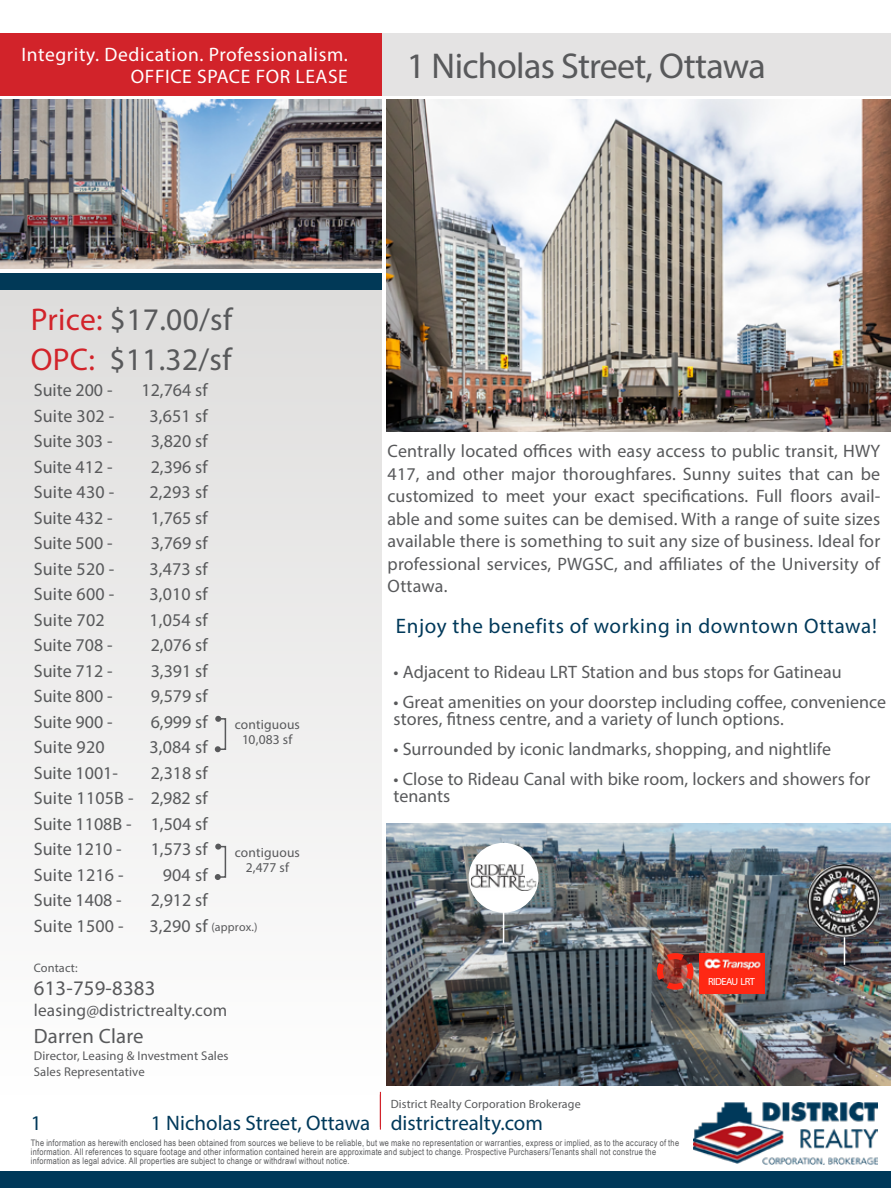
<style>
.page{position:relative;width:891px;height:1188px;background:#fff}
.page>*{position:absolute;margin:0;border:0;box-sizing:border-box;transform-origin:0 0}
.t1{font:36px "Myriad Pro";letter-spacing:-.02em;color:#58595b}
.t2{font:31.5px/40.5px "Myriad Pro";letter-spacing:.01em;color:#58595b}
.t3{font:21px "Myriad Pro";letter-spacing:.025em;color:#00395a}
.t4{font:21px "Myriad Pro";color:#00395a}
.t5{font:20.7px "Myriad Pro";letter-spacing:.01em;color:#58595b}
.t6{font:19.5px/22.5px "Myriad Pro";letter-spacing:.03em;color:#fff;text-align:right}
.t7{font:18px/22.5px "Myriad Pro";color:#58595b;text-align:justify}
.t8{font:17.25px "Myriad Pro";letter-spacing:.01em;color:#58595b}
.t9{font:13.5px/15px "Myriad Pro";letter-spacing:.01em;color:#58595b;text-align:center}
.t10{font:12.75px/16.2px "Myriad Pro";letter-spacing:.01em;color:#58595b}
.t11{font:12.3px "Myriad Pro";letter-spacing:.01em;color:#58595b}
.t12{font:12px "Myriad Pro";letter-spacing:.01em;color:#58595b}
.t13{font:10.35px "Myriad Pro";letter-spacing:-.055em;color:#fff}
.t14{font:9px/9px "Arial Narrow";letter-spacing:.03em;color:#58595b}
.s1{color:#d2232a}
</style>
<div class="page">
<div style="left:235px;top:33px;width:656px;height:63px;background:#e4e3e3"></div>
<div style="left:0;top:33px;width:382px;height:63px;background:#d2232a"></div>
<div style="left:0;top:280px;width:382px;height:815px;background:linear-gradient(to bottom,#dddcdb,#fefefe)"></div>
<img style="left:386px;top:99px;width:505px;height:333px">
<img style="left:0;top:99px;width:382px;height:170px">
<div style="left:0;top:274px;width:382px;height:16px;background:#013957"></div>
<img style="left:386px;top:823px;width:505px;height:263px">
<img style="left:654px;top:950px;width:43px;height:43px">
<img style="left:699px;top:953px;width:65px;height:40px">
<hr style="left:844px;top:907px;width:1px;height:58px;background:#fff">
<div style="left:217px;top:718px;width:9px;height:32px;border:2px solid #58595b"></div>
<svg style="left:215px;top:716px;width:6px;height:6px"></svg>
<svg style="left:215px;top:746px;width:6px;height:6px"></svg>
<div style="left:217px;top:846px;width:9px;height:32px;border:2px solid #58595b"></div>
<svg style="left:215px;top:844px;width:6px;height:6px"></svg>
<svg style="left:215px;top:874px;width:6px;height:6px"></svg>
<img style="left:807px;top:864px;width:73px;height:73px;border-radius:37px">
<div style="left:469px;top:843px;width:70px;height:70px;background:#fff;border-radius:50%"></div>
<img style="left:471px;top:865px;width:65px;height:26px">
<img style="left:694px;top:1102px;width:183px;height:62px">
<hr style="left:380px;top:1095px;width:1px;height:35px;background:#d2232a">
<div style="left:0;top:1171px;width:891px;height:17px;background:#00395a"></div>
<hr style="left:380px;top:1092px;width:1px;height:35px;background:#d2232a">
<hr style="left:503px;top:890px;width:1px;height:53px;background:#fff">
<p class="t6" style="left:21px;top:42px;width:328px">Integrity. Dedication. Professionalism.<br>OFFICE SPACE FOR LEASE</p>
<h1 class="t1" style="left:407px;top:44px;width:360px">1 Nicholas Street, Ottawa</h1>
<h2 class="t2" style="left:31px;top:298px;width:203px"><span class="s1">Price:</span> $17.00/sf<br><span class="s1">OPC:</span> $11.32/sf</h2>
<p class="t7" style="left:34px;top:378px;width:80px">Suite 200 -</p>
<p class="t7" style="left:141px;top:378px;width:68px">12,764 sf</p>
<p class="t7" style="left:34px;top:404px;width:82px">Suite 302 -</p>
<p class="t7" style="left:149px;top:404px;width:60px">3,651 sf</p>
<p class="t7" style="left:34px;top:429px;width:80px">Suite 303 -</p>
<p class="t7" style="left:151px;top:429px;width:58px">3,820 sf</p>
<p class="t7" style="left:34px;top:455px;width:80px">Suite 412 -</p>
<p class="t7" style="left:151px;top:455px;width:58px">2,396 sf</p>
<p class="t7" style="left:34px;top:480px;width:82px">Suite 430 -</p>
<p class="t7" style="left:149px;top:480px;width:60px">2,293 sf</p>
<p class="t7" style="left:34px;top:506px;width:80px">Suite 432 -</p>
<p class="t7" style="left:151px;top:506px;width:58px">1,765 sf</p>
<p class="t7" style="left:34px;top:531px;width:80px">Suite 500 -</p>
<p class="t7" style="left:151px;top:531px;width:58px">3,769 sf</p>
<p class="t7" style="left:34px;top:557px;width:82px">Suite 520 -</p>
<p class="t7" style="left:149px;top:557px;width:60px">3,473 sf</p>
<p class="t7" style="left:34px;top:582px;width:82px">Suite 600 -</p>
<p class="t7" style="left:149px;top:582px;width:60px">3,010 sf</p>
<p class="t7" style="left:34px;top:608px;width:72px">Suite 702</p>
<p class="t7" style="left:149px;top:608px;width:60px">1,054 sf</p>
<p class="t7" style="left:34px;top:633px;width:80px">Suite 708 -</p>
<p class="t7" style="left:151px;top:633px;width:58px">2,076 sf</p>
<p class="t7" style="left:34px;top:659px;width:80px">Suite 712 -</p>
<p class="t7" style="left:151px;top:659px;width:58px">3,391 sf</p>
<p class="t7" style="left:34px;top:684px;width:80px">Suite 800 -</p>
<p class="t7" style="left:151px;top:684px;width:58px">9,579 sf</p>
<p class="t7" style="left:34px;top:710px;width:80px">Suite 900 -</p>
<p class="t7" style="left:151px;top:710px;width:58px">6,999 sf</p>
<p class="t7" style="left:34px;top:736px;width:72px">Suite 920</p>
<p class="t7" style="left:149px;top:736px;width:60px">3,084 sf</p>
<p class="t7" style="left:34px;top:761px;width:86px">Suite 1001-</p>
<p class="t9" style="left:235px;top:717px;width:67px">contiguous<br>10,083 sf</p>
<p class="t7" style="left:34px;top:760px;width:175px;line-height:25.5px;text-indent:117px">2,318 sf Suite 1105B - 2,982 sf Suite 1108B - 1,504 sf Suite 1210 -</p>
<p class="t7" style="left:151px;top:838px;width:58px">1,573 sf</p>
<p class="t9" style="left:235px;top:845px;width:67px">contiguous<br>2,477 sf</p>
<p class="t7" style="left:34px;top:863px;width:91px">Suite 1216 -</p>
<p class="t7" style="left:163px;top:863px;width:46px">904 sf</p>
<p class="t7" style="left:34px;top:889px;width:89px">Suite 1408 -</p>
<p class="t7" style="left:151px;top:889px;width:58px">2,912 sf</p>
<p class="t7" style="left:34px;top:914px;width:91px">Suite 1500 -</p>
<p class="t7" style="left:149px;top:914px;width:60px">3,290 sf</p>
<p class="t12" style="left:212px;top:920px;width:48px">(approx.)</p>
<p class="t11" style="left:34px;top:960px;width:45px">Contact:</p>
<p class="t5" style="left:34px;top:975px;width:123px">613-759-8383</p>
<p class="t8" style="left:34px;top:999px;width:195px">leasing@districtrealty.com</p>
<p class="t5" style="left:34px;top:1024px;width:111px">Darren Clare</p>
<p class="t10" style="left:34px;top:1047px;width:196px">Director, Leasing &amp; Investment Sales<br>Sales Representative</p>
<p class="t3" style="left:31px;top:1110px;width:12px">1</p>
<p class="t4" style="left:151px;top:1110px;width:221px">1 Nicholas Street, Ottawa</p>
<p class="t7" style="left:388px;top:440px;width:494px">Centrally located offices with easy access to public transit, HWY 417, and other major thoroughfares. Sunny suites that can be customized to meet your exact specifications. Full floors avail&shy;able and some suites can be demised. With a range of suite sizes available there is something to suit any size of business. Ideal for professional services, PWGSC, and affiliates of the University of Ottawa.</p>
<p class="t3" style="left:396px;top:613px;width:482px">Enjoy the benefits of working in downtown Ottawa!</p>
<p class="t7" style="left:394px;top:661px;width:450px">• Adjacent to Rideau LRT Station and bus stops for Gatineau</p>
<p class="t7" style="left:394px;top:694px;width:494px;line-height:16.5px">• Great amenities on your doorstep including coffee, convenience stores, fitness centre, and a variety of lunch options.</p>
<p class="t7" style="left:394px;top:737px;width:439px">• Surrounded by iconic landmarks, shopping, and nightlife</p>
<p class="t7" style="left:394px;top:770px;width:478px;line-height:16.5px">• Close to Rideau Canal with bike room, lockers and showers for tenants</p>
<p class="t12" style="left:391px;top:1096px;width:191px">District Realty Corporation Brokerage</p>
<p class="t4" style="left:391px;top:1110px;width:154px">districtrealty.com</p>
<p class="t13" style="left:708px;top:975px;width:48px">RIDEAU LRT</p>
<p class="t14" style="left:31px;top:1138px;width:650px">The information as herewith enclosed has been obtained from sources we believe to be reliable, but we make no representation or warranties, express or implied, as to the accuracy of the information. All references to square footage and other information contained herein are approximate and subject to change. Prospective Purchasers/Tenants shall not construe the information as legal advice. All properties are subject to change or withdrawl without notice.</p>
</div>
